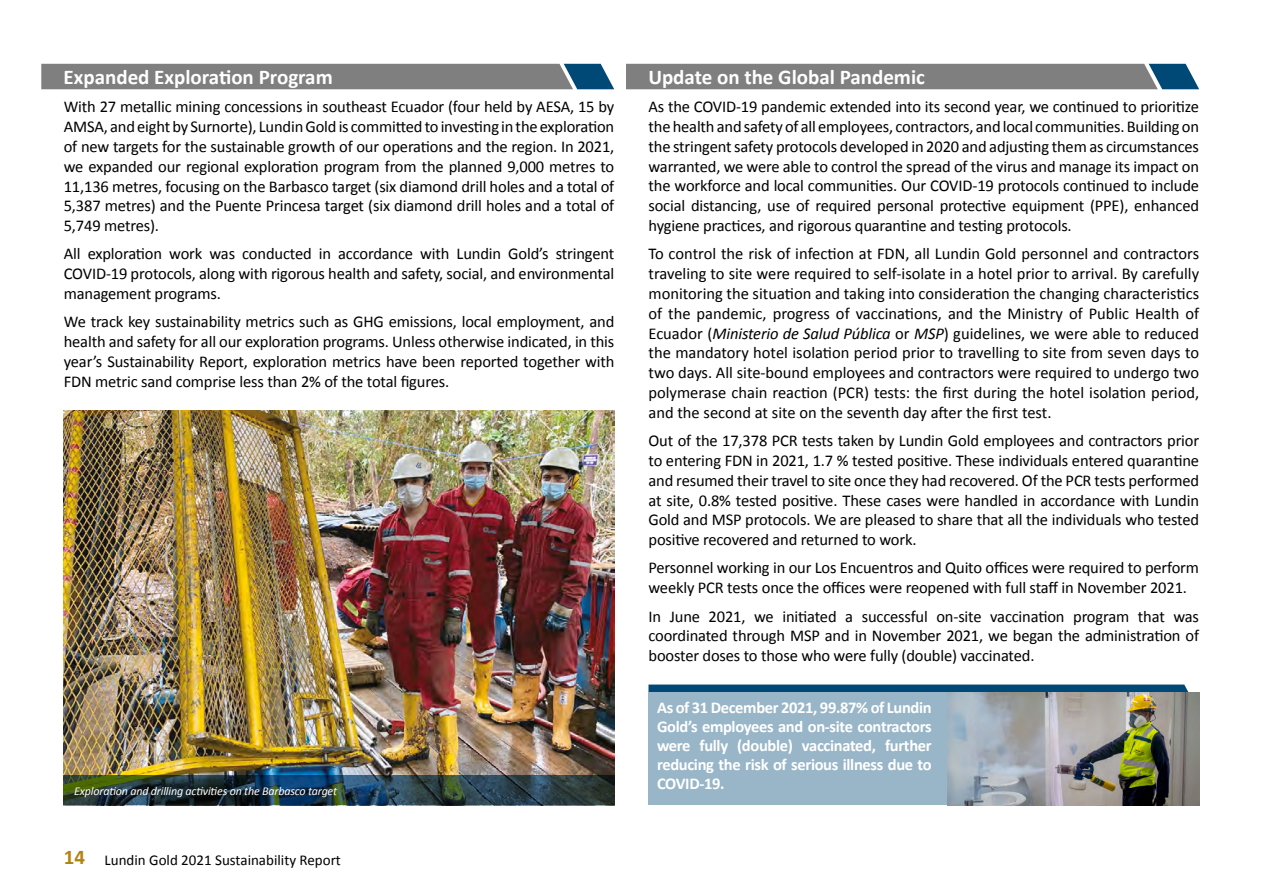
<style>
.page{position:relative;width:1263px;height:893px;background:#fff}
.page>*{position:absolute;margin:0;border:0;box-sizing:border-box;transform-origin:0 0}
.t1{font:700 21px "Calibri";color:#fff}
.t2{font:16.5px/19.8px "Calibri";letter-spacing:-.01em;color:#000;text-align:justify}
.t3{font:700 16.5px/19px "Calibri";letter-spacing:-.02em;color:#fff;text-align:justify}
.t4{font:15px "Calibri";color:#000}
.t5{font:italic 12px "Calibri";letter-spacing:-.015em;color:#fff}
.s1{font-weight:700;font-size:21px;color:#b58410}
.s2{font-style:italic}
</style>
<div class="page">
<svg style="left:41px;top:64px;width:573px;height:25px;background:#797d81"></svg>
<svg style="left:626px;top:64px;width:573px;height:25px;background:#797d81"></svg>
<img style="left:64px;top:410px;width:550px;height:365px">
<svg style="left:648px;top:684px;width:540px;height:8px;background:#125580"></svg>
<div style="left:648px;top:692px;width:551px;height:113px;background:#99b6c8"></div>
<img style="left:947px;top:692px;width:252px;height:113px">
<svg style="left:64px;top:775px;width:551px;height:30px;background:#243c41"></svg>
<p class="t1" style="left:64px;top:63px;width:271px">Expanded Exploration Program</p>
<p class="t1" style="left:648px;top:63px;width:278px">Update on the Global Pandemic</p>
<p class="t2" style="left:64px;top:97px;width:552px">With 27 metallic mining concessions in southeast Ecuador (four held by AESA, 15 by AMSA, and eight by Surnorte), Lundin Gold is committed to investing in the exploration of new targets for the sustainable growth of our operations and the region. In 2021, we expanded our regional exploration program from the planned 9,000 metres to 11,136 metres, focusing on the Barbasco target (six diamond drill holes and a total of 5,387 metres) and the Puente Princesa target (six diamond drill holes and a total of 5,749 metres).</p>
<p class="t2" style="left:64px;top:244px;width:552px">All exploration work was conducted in accordance with Lundin Gold’s stringent COVID-19 protocols, along with rigorous health and safety, social, and environmental management programs.</p>
<p class="t2" style="left:64px;top:312px;width:552px">We track key sustainability metrics such as GHG emissions, local employment, and health and safety for all our exploration programs. Unless otherwise indicated, in this year’s Sustainability Report, exploration metrics have been reported together with FDN metric sand comprise less than 2% of the total figures.</p>
<p class="t5" style="left:74px;top:783px;width:264px">Exploration and drilling activities on the Barbasco target</p>
<p class="t4" style="left:64px;top:850px;width:279px"><span class="s1">14</span> Lundin Gold 2021 Sustainability Report</p>
<p class="t2" style="left:648px;top:97px;width:552px">As the COVID-19 pandemic extended into its second year, we continued to prioritize the health and safety of all employees, contractors, and local communities. Building on the stringent safety protocols developed in 2020 and adjusting them as circumstances warranted, we were able to control the spread of the virus and manage its impact on the workforce and local communities. Our COVID-19 protocols continued to include social distancing, use of required personal protective equipment (PPE), enhanced hygiene practices, and rigorous quarantine and testing protocols.</p>
<p class="t2" style="left:648px;top:244px;width:552px">To control the risk of infection at FDN, all Lundin Gold personnel and contractors traveling to site were required to self-isolate in a hotel prior to arrival. By carefully monitoring the situation and taking into consideration the changing characteristics of the pandemic, progress of vaccinations, and the Ministry of Public Health of Ecuador (<span class="s2">Ministerio de Salud Pública</span> or <span class="s2">MSP</span>) guidelines, we were able to reduced the mandatory hotel isolation period prior to travelling to site from seven days to two days. All site-bound employees and contractors were required to undergo two polymerase chain reaction (PCR) tests: the first during the hotel isolation period, and the second at site on the seventh day after the first test.</p>
<p class="t2" style="left:648px;top:431px;width:552px">Out of the 17,378 PCR tests taken by Lundin Gold employees and contractors prior to entering FDN in 2021, 1.7 % tested positive. These individuals entered quarantine and resumed their travel to site once they had recovered. Of the PCR tests performed at site, 0.8% tested positive. These cases were handled in accordance with Lundin Gold and MSP protocols. We are pleased to share that all the individuals who tested positive recovered and returned to work.</p>
<p class="t2" style="left:648px;top:558px;width:552px">Personnel working in our Los Encuentros and Quito offices were required to perform weekly PCR tests once the offices were reopened with full staff in November 2021.</p>
<p class="t2" style="left:648px;top:606px;width:552px">In June 2021, we initiated a successful on-site vaccination program that was coordinated through MSP and in November 2021, we began the administration of booster doses to those who were fully (double) vaccinated.</p>
<p class="t3" style="left:657px;top:698px;width:276px">As of 31 December 2021, 99.87% of Lundin Gold’s employees and on-site contractors were fully (double) vaccinated, further reducing the risk of serious illness due to COVID-19.</p>
</div>
